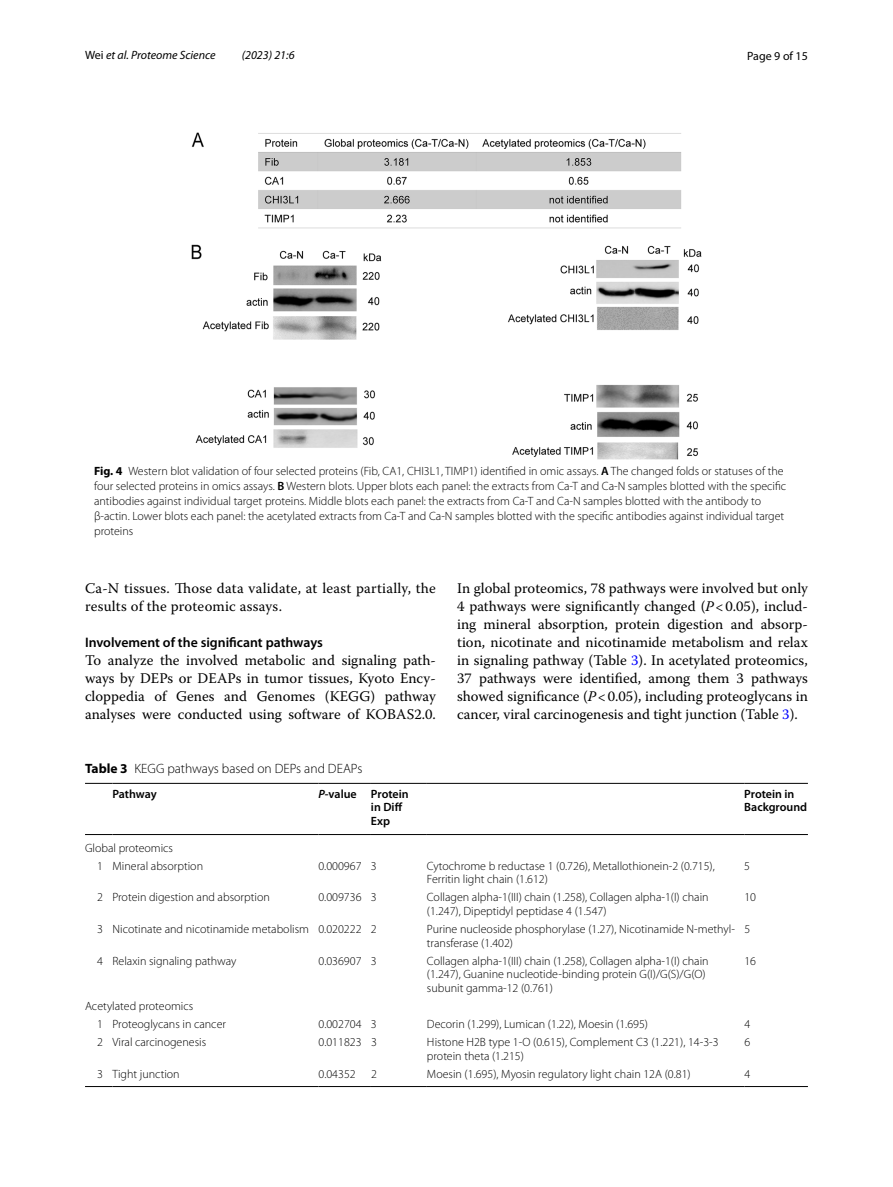
<style>
.page{position:relative;width:893px;height:1187px;background:#fff}
.page>*{position:absolute;margin:0;border:0;box-sizing:border-box;transform-origin:0 0}
.t1{font:14.7px/18px "Warnock Pro";letter-spacing:.005em;color:#000;text-align:justify}
.t2{font:600 13.8px "Myriad Pro";color:#000}
.t3{font:300 13.5px "Myriad Pro";color:#000}
.t4{font:300 12px/13.5px "Myriad Pro";color:#000}
.t5{font:600 12px/13.5px "Myriad Pro";color:#000}
.t6{font:italic 12px "Myriad Pro";color:#000}
.t7{font:12px "Myriad Pro";color:#000}
.s1{font-style:normal}
.s2{font-weight:700}
.s3{font-weight:600}
.s4{font-style:italic}
.s5{color:#00f}
</style>
<div class="page">
<img style="left:191px;top:133px;width:511px;height:326px">
<svg style="left:85px;top:783px;width:27px;height:1px"></svg>
<svg style="left:85px;top:834px;width:27px;height:1px"></svg>
<hr style="left:112px;top:783px;width:206px;height:1px;background:#000">
<hr style="left:112px;top:834px;width:206px;height:1px;background:#000">
<hr style="left:318px;top:783px;width:53px;height:1px;background:#000">
<hr style="left:318px;top:834px;width:53px;height:1px;background:#000">
<hr style="left:371px;top:783px;width:56px;height:1px;background:#000">
<hr style="left:371px;top:834px;width:56px;height:1px;background:#000">
<hr style="left:427px;top:783px;width:317px;height:1px;background:#000">
<hr style="left:427px;top:834px;width:317px;height:1px;background:#000">
<hr style="left:744px;top:783px;width:64px;height:1px;background:#000">
<hr style="left:744px;top:834px;width:64px;height:1px;background:#000">
<svg style="left:85px;top:1086px;width:27px;height:1px"></svg>
<hr style="left:112px;top:1086px;width:206px;height:1px;background:#000">
<hr style="left:318px;top:1086px;width:53px;height:1px;background:#000">
<hr style="left:371px;top:1086px;width:56px;height:1px;background:#000">
<hr style="left:427px;top:1086px;width:317px;height:1px;background:#000">
<hr style="left:744px;top:1086px;width:64px;height:1px;background:#000">
<p class="t6" style="left:85px;top:48px;width:132px"><span class="s1">Wei</span> et al. Proteome Science</p>
<p class="t6" style="left:242px;top:48px;width:54px">(2023) 21:6</p>
<p class="t7" style="left:747px;top:48px;width:62px">Page 9 of 15</p>
<p class="t4" style="left:94px;top:463px;width:694px;line-height:15px"><span class="s2">Fig. 4</span> Western blot validation of four selected proteins (Fib, CA1, CHI3L1, TIMP1) identified in omic assays. <span class="s3">A</span> The changed folds or statuses of the four selected proteins in omics assays. <span class="s3">B</span> Western blots. Upper blots each panel: the extracts from Ca-T and Ca-N samples blotted with the specific antibodies against individual target proteins. Middle blots each panel: the extracts from Ca-T and Ca-N samples blotted with the antibody to β-actin. Lower blots each panel: the acetylated extracts from Ca-T and Ca-N samples blotted with the specific antibodies against individual target proteins</p>
<p class="t1" style="left:85px;top:578px;width:352px">Ca-N tissues. Those data validate, at least partially, the results of the proteomic assays.</p>
<p class="t2" style="left:85px;top:633px;width:239px">Involvement of the significant pathways</p>
<p class="t1" style="left:85px;top:650px;width:352px">To analyze the involved metabolic and signaling path&shy;ways by DEPs or DEAPs in tumor tissues, Kyoto Ency&shy;cloppedia of Genes and Genomes (KEGG) pathway analyses were conducted using software of KOBAS2.0.</p>
<p class="t1" style="left:457px;top:578px;width:352px">In global proteomics, 78 pathways were involved but only 4 pathways were significantly changed (<span class="s4">P</span>&lt;0.05), includ&shy;ing mineral absorption, protein digestion and absorp&shy;tion, nicotinate and nicotinamide metabolism and relax in signaling pathway (Table <span class="s5">3</span>). In acetylated proteomics, 37 pathways were identified, among them 3 pathways showed significance (<span class="s4">P</span>&lt;0.05), including proteoglycans in cancer, viral carcinogenesis and tight junction (Table <span class="s5">3</span>).</p>
<p class="t3" style="left:85px;top:761px;width:279px"><span class="s2">Table 3</span> KEGG pathways based on DEPs and DEAPs</p>
<p class="t5" style="left:112px;top:786px;width:46px">Pathway</p>
<p class="t5" style="left:371px;top:786px;width:39px;text-indent:-52px"><span class="s4">P</span>-value Protein in Diff<br>Exp</p>
<p class="t5" style="left:744px;top:786px;width:64px">Protein in<br>Background</p>
<p class="t4" style="left:97px;top:838px;width:108px;line-height:18.1px;text-indent:-12px">Global proteomics<br>1 Mineral absorption</p>
<p class="t4" style="left:318px;top:859px;width:60px">0.000967 3</p>
<p class="t4" style="left:427px;top:859px;width:289px">Cytochrome b reductase 1 (0.726), Metallothionein-2 (0.715),<br>Ferritin light chain (1.612)</p>
<p class="t4" style="left:744px;top:859px;width:7px">5</p>
<p class="t4" style="left:97px;top:890px;width:174px">2 Protein digestion and absorption</p>
<p class="t4" style="left:318px;top:890px;width:60px">0.009736 3</p>
<p class="t4" style="left:427px;top:890px;width:283px">Collagen alpha-1(III) chain (1.258), Collagen alpha-1(I) chain (1.247), Dipeptidyl peptidase 4 (1.547)</p>
<p class="t4" style="left:744px;top:890px;width:13px">10</p>
<p class="t4" style="left:97px;top:922px;width:281px">3 Nicotinate and nicotinamide metabolism 0.020222 2</p>
<p class="t4" style="left:427px;top:922px;width:310px">Purine nucleoside phosphorylase (1.27), Nicotinamide N-methyl‑ transferase (1.402)</p>
<p class="t4" style="left:744px;top:922px;width:7px">5</p>
<p class="t4" style="left:97px;top:954px;width:141px">4 Relaxin signaling pathway</p>
<p class="t4" style="left:318px;top:954px;width:60px">0.036907 3</p>
<p class="t4" style="left:427px;top:954px;width:283px">Collagen alpha-1(III) chain (1.258), Collagen alpha-1(I) chain (1.247), Guanine nucleotide-binding protein G(I)/G(S)/G(O) subunit gamma-12 (0.761)</p>
<p class="t4" style="left:744px;top:954px;width:13px">16</p>
<p class="t4" style="left:97px;top:996px;width:130px;line-height:18.1px;text-indent:-12px">Acetylated proteomics<br>1 Proteoglycans in cancer</p>
<p class="t4" style="left:318px;top:1017px;width:60px">0.002704 3</p>
<p class="t4" style="left:427px;top:1017px;width:223px">Decorin (1.299), Lumican (1.22), Moesin (1.695)</p>
<p class="t4" style="left:744px;top:1017px;width:7px">4</p>
<p class="t4" style="left:97px;top:1035px;width:111px">2 Viral carcinogenesis</p>
<p class="t4" style="left:318px;top:1035px;width:60px">0.011823 3</p>
<p class="t4" style="left:427px;top:1035px;width:293px">Histone H2B type 1-O (0.615), Complement C3 (1.221), 14-3-3 protein theta (1.215)</p>
<p class="t4" style="left:744px;top:1035px;width:7px">6</p>
<p class="t4" style="left:97px;top:1067px;width:84px">3 Tight junction</p>
<p class="t4" style="left:318px;top:1067px;width:39px">0.04352</p>
<p class="t4" style="left:371px;top:1067px;width:7px">2</p>
<p class="t4" style="left:427px;top:1067px;width:265px">Moesin (1.695), Myosin regulatory light chain 12A (0.81)</p>
<p class="t4" style="left:744px;top:1067px;width:7px">4</p>
</div>
